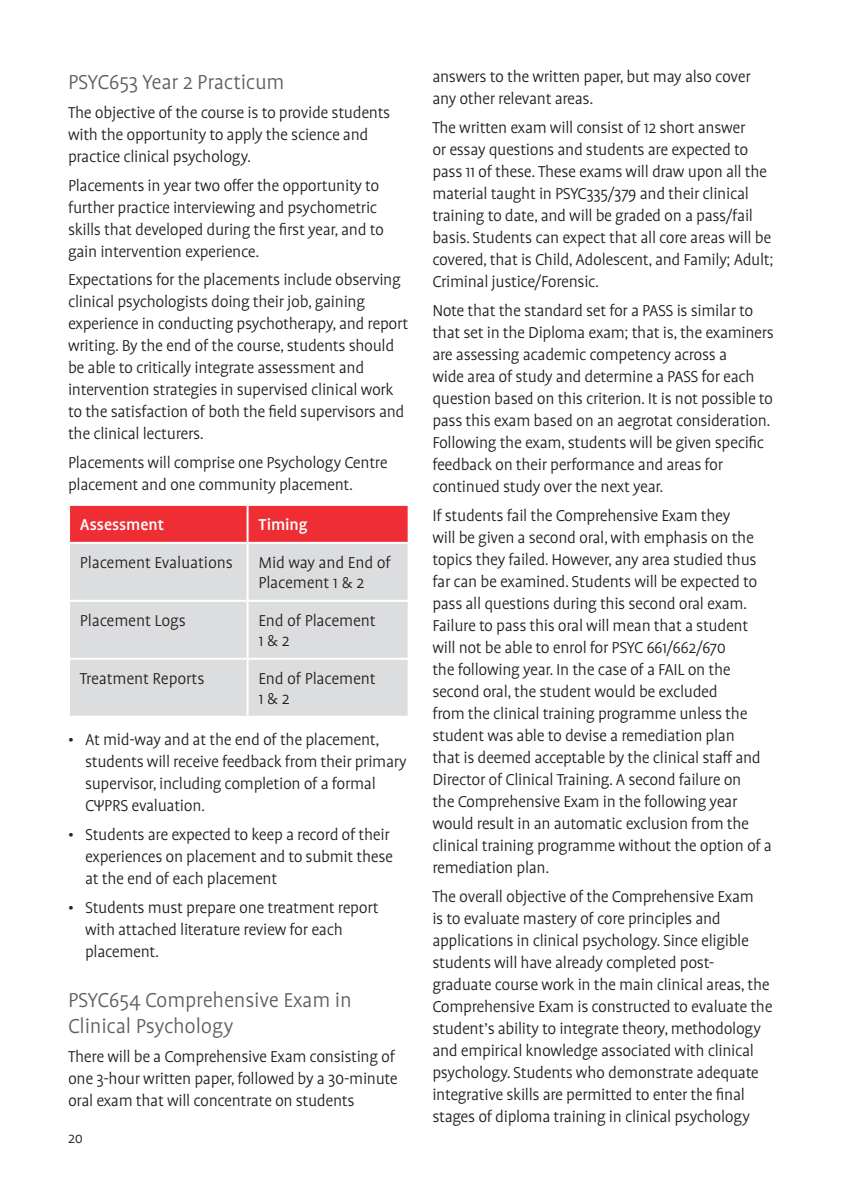
<style>
.page{position:relative;width:842px;height:1191px;background:#fff}
.page>*{position:absolute;margin:0;border:0;box-sizing:border-box;transform-origin:0 0}
.t1{font:300 23px/26px "Profile Pro";letter-spacing:-.01em;color:#5f5f62}
.Subhead_4{font:300 18px/22px "Profile Pro";letter-spacing:-.02em;color:#231f20}
.Body_table{font:300 18px/20px "Profile Pro";letter-spacing:-.01em;color:#231f20}
.Table_head{font:500 18px "Profile Pro";letter-spacing:-.005em;color:#fff}
.t2{font:300 16px "Profile Pro";color:#231f20}
</style>
<div class="page">
<div style="left:70px;top:506px;width:338px;height:36px;background:#ee2d34"></div>
<div style="left:70px;top:544px;width:338px;height:171px;background:#dcdddf"></div>
<hr style="left:68px;top:600px;width:180px;height:2px;background:#fff">
<hr style="left:248px;top:600px;width:162px;height:2px;background:#fff">
<hr style="left:68px;top:658px;width:180px;height:2px;background:#fff">
<hr style="left:248px;top:658px;width:162px;height:2px;background:#fff">
<hr style="left:247px;top:544px;width:2px;height:56px;background:#fff">
<hr style="left:247px;top:602px;width:2px;height:56px;background:#fff">
<hr style="left:247px;top:660px;width:2px;height:55px;background:#fff">
<hr style="left:247px;top:506px;width:2px;height:36px;background:#fff">
<h3 class="t1" style="left:68px;top:70px;width:218px">PSYC653 Year 2 Practicum</h3>
<p class="Subhead_4" style="left:68px;top:102px;width:324px">The objective of the course is to provide students with the opportunity to apply the science and practice clinical psychology.</p>
<p class="Subhead_4" style="left:68px;top:175px;width:317px">Placements in year two offer the opportunity to further practice interviewing and psychometric skills that developed during the first year, and to gain intervention experience.</p>
<p class="Subhead_4" style="left:68px;top:270px;width:342px">Expectations for the placements include observing clinical psychologists doing their job, gaining experience in conducting psychotherapy, and report writing. By the end of the course, students should be able to critically integrate assessment and intervention strategies in supervised clinical work to the satisfaction of both the field supervisors and the clinical lecturers.</p>
<p class="Subhead_4" style="left:68px;top:452px;width:321px">Placements will comprise one Psychology Centre placement and one community placement.</p>
<p class="Table_head" style="left:80px;top:514px;width:86px">Assessment</p>
<p class="Table_head" style="left:258px;top:514px;width:51px">Timing</p>
<p class="Body_table" style="left:80px;top:553px;width:154px">Placement Evaluations</p>
<p class="Body_table" style="left:258px;top:553px;width:134px">Mid way and End of<br>Placement 1 &amp; 2</p>
<p class="Body_table" style="left:80px;top:611px;width:107px">Placement Logs</p>
<p class="Body_table" style="left:258px;top:611px;width:119px">End of Placement<br>1 &amp; 2</p>
<p class="Body_table" style="left:80px;top:669px;width:126px">Treatment Reports</p>
<p class="Body_table" style="left:258px;top:669px;width:119px">End of Placement<br>1 &amp; 2</p>
<p class="Subhead_4" style="left:85px;top:729px;width:323px;text-indent:-17px">• At mid-way and at the end of the placement, students will receive feedback from their primary supervisor, including completion of a formal CΨPRS evaluation.</p>
<p class="Subhead_4" style="left:85px;top:824px;width:309px;text-indent:-17px">• Students are expected to keep a record of their experiences on placement and to submit these at the end of each placement</p>
<p class="Subhead_4" style="left:85px;top:897px;width:295px;text-indent:-17px">• Students must prepare one treatment report with attached literature review for each placement.</p>
<h3 class="t1" style="left:68px;top:988px;width:285px">PSYC654 Comprehensive Exam in<br>Clinical Psychology</h3>
<p class="Subhead_4" style="left:68px;top:1046px;width:331px">There will be a Comprehensive Exam consisting of one 3-hour written paper, followed by a 30-minute oral exam that will concentrate on students</p>
<p class="t2" style="left:68px;top:1129px;width:16px">20</p>
<p class="Subhead_4" style="left:432px;top:66px;width:320px">answers to the written paper, but may also cover any other relevant areas.</p>
<p class="Subhead_4" style="left:432px;top:117px;width:343px">The written exam will consist of 12 short answer<br>or essay questions and students are expected to pass 11 of these. These exams will draw upon all the material taught in PSYC335/379 and their clinical training to date, and will be graded on a pass/fail basis. Students can expect that all core areas will be covered, that is Child, Adolescent, and Family; Adult; Criminal justice/Forensic.</p>
<p class="Subhead_4" style="left:432px;top:300px;width:343px">Note that the standard set for a PASS is similar to that set in the Diploma exam; that is, the examiners are assessing academic competency across a<br>wide area of study and determine a PASS for each question based on this criterion. It is not possible to pass this exam based on an aegrotat consideration.<br>Following the exam, students will be given specific feedback on their performance and areas for continued study over the next year.</p>
<p class="Subhead_4" style="left:432px;top:505px;width:341px">If students fail the Comprehensive Exam they<br>will be given a second oral, with emphasis on the topics they failed. However, any area studied thus far can be examined. Students will be expected to pass all questions during this second oral exam.<br>Failure to pass this oral will mean that a student will not be able to enrol for PSYC 661/662/670<br>the following year. In the case of a FAIL on the second oral, the student would be excluded<br>from the clinical training programme unless the student was able to devise a remediation plan<br>that is deemed acceptable by the clinical staff and Director of Clinical Training. A second failure on<br>the Comprehensive Exam in the following year would result in an automatic exclusion from the clinical training programme without the option of a remediation plan.</p>
<p class="Subhead_4" style="left:432px;top:886px;width:342px">The overall objective of the Comprehensive Exam<br>is to evaluate mastery of core principles and applications in clinical psychology. Since eligible students will have already completed post&shy;graduate course work in the main clinical areas, the Comprehensive Exam is constructed to evaluate the student’s ability to integrate theory, methodology and empirical knowledge associated with clinical psychology. Students who demonstrate adequate integrative skills are permitted to enter the final stages of diploma training in clinical psychology</p>
</div>
